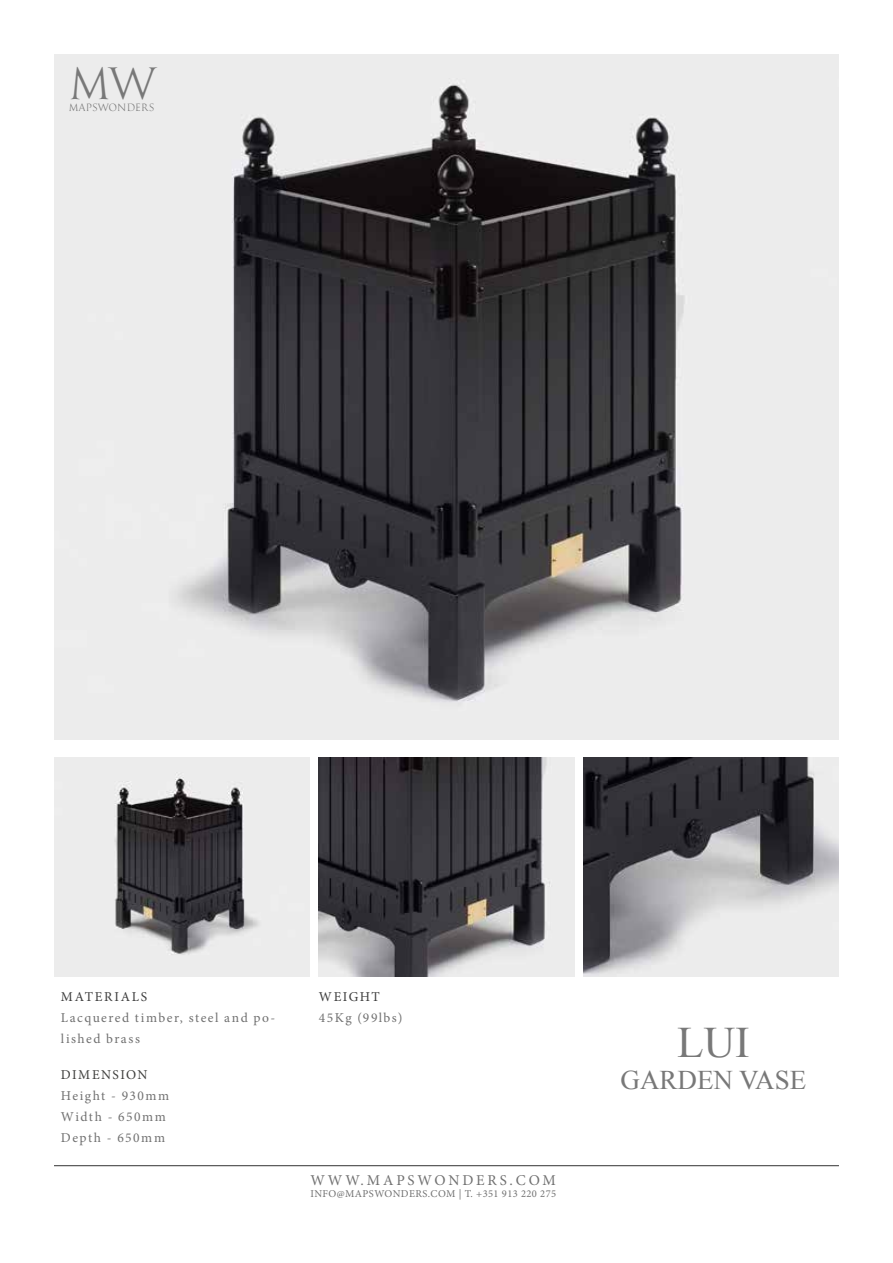
<style>
.page{position:relative;width:893px;height:1263px;background:#fff}
.page>*{position:absolute;margin:0;border:0;box-sizing:border-box;transform-origin:0 0}
.t1{font:45px "Goudy Trajan";color:#787878}
.t2{font:43.5px "Times New Roman";color:#787878}
.t3{font:27px "Times New Roman";color:#787878}
.t4{font:15px "Minion Pro";letter-spacing:.19em;color:#707070}
.t5{font:13.5px/21px "Minion Pro";letter-spacing:.11em;color:#707070}
.t6{font:13.5px "Minion Pro";letter-spacing:.12em;color:#3b3b3b}
.t7{font:13.5px "Minion Pro";letter-spacing:.1em;color:#3e3e3c}
.t8{font:10.5px "Minion Pro";letter-spacing:.04em;color:#707070}
.t9{font:10.5px "Goudy Trajan";letter-spacing:.03em;color:#787878}
</style>
<div class="page">
<img style="left:54px;top:54px;width:785px;height:686px">
<hr style="left:54px;top:1165px;width:785px;height:1px;background:#333">
<img style="left:54px;top:757px;width:255px;height:219px">
<img style="left:319px;top:757px;width:255px;height:219px">
<img style="left:584px;top:757px;width:255px;height:219px">
<h1 class="t1" style="left:69px;top:59px;width:89px">MW</h1>
<p class="t9" style="left:69px;top:102px;width:87px">MAPSWONDERS</p>
<p class="t6" style="left:61px;top:987px;width:88px">MATERIALS</p>
<p class="t5" style="left:61px;top:1007px;width:216px">Lacquered timber, steel and po&shy;lished brass</p>
<p class="t7" style="left:61px;top:1065px;width:88px">DIMENSION</p>
<p class="t5" style="left:61px;top:1085px;width:110px">Height - 930mm<br>Width - 650mm<br>Depth - 650mm</p>
<p class="t6" style="left:319px;top:987px;width:63px">WEIGHT</p>
<p class="t5" style="left:319px;top:1007px;width:85px">45Kg (99lbs)</p>
<p class="t4" style="left:311px;top:1170px;width:247px">WWW.MAPSWONDERS.COM</p>
<p class="t8" style="left:310px;top:1187px;width:247px">INFO@MAPSWONDERS.COM | T. +351 913 220 275</p>
<h2 class="t2" style="left:677px;top:1013px;width:74px">LUI</h2>
<h3 class="t3" style="left:620px;top:1062px;width:187px">GARDEN VASE</h3>
</div>
